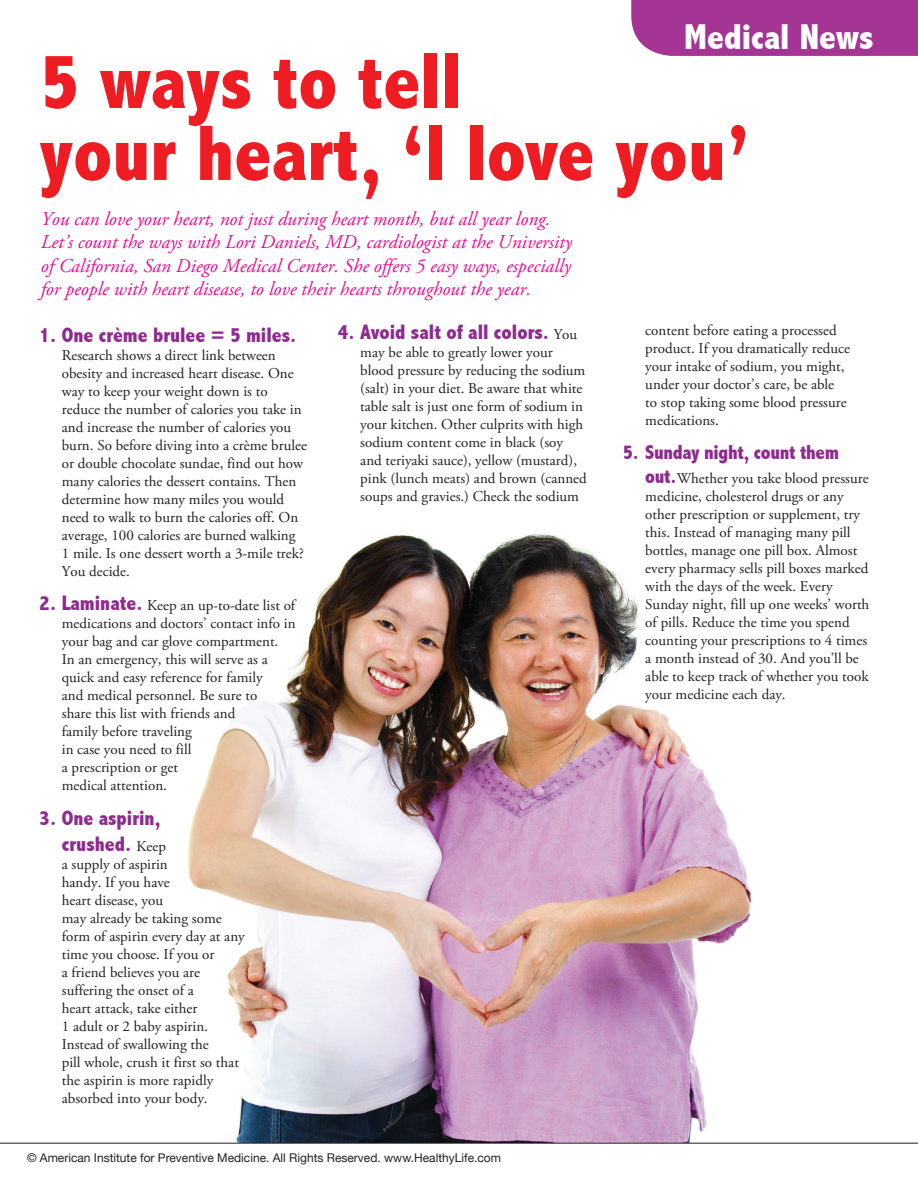
<style>
.page{position:relative;width:918px;height:1188px;background:#fff}
.page>*{position:absolute;margin:0;border:0;box-sizing:border-box;transform-origin:0 0}
.t1{font:800 condensed 79.5px "Abadi";color:#ee1d23}
.t2{font:800 condensed 36px "Abadi";color:#fff}
.t3{font:800 condensed 21px/25.2px "Abadi";color:#8f2a90;text-align:right}
.t4{font:800 condensed 20.25px "Abadi";letter-spacing:-.02em;color:#8f2a90}
.t5{font:italic 19.5px/23.4px "Adobe Garamond Pro";color:#ed0a8e}
.t6{font:15px/18px "Adobe Garamond Pro";color:#231f20}
.t7{font:12px "Helvetica Neue";color:#231f20}
.s1{font-family:"Adobe Garamond Pro";font-weight:400;font-stretch:normal;font-size:15px;color:#231f20}
.s2{font-family:"Abadi";font-weight:800;font-stretch:condensed;font-size:20.25px;color:#8f2a90}
.s3{font-family:"Abadi";font-weight:800;font-stretch:condensed;font-size:21px;color:#8f2a90}
</style>
<div class="page">
<img style="left:170px;top:533px;width:606px;height:610px">
<div style="left:631px;top:1px;width:287px;height:55px;background:#a53594"></div>
<hr style="left:0;top:0;width:918px;height:1px;background:#e6e7e9">
<hr style="left:0;top:1143px;width:918px;height:1px;background:#231f20">
<p class="t2" style="left:684px;top:16px;width:191px">Medical News</p>
<p class="t1" style="left:39px;top:35px;width:424px">5 ways to tell</p>
<p class="t1" style="left:39px;top:107px;width:711px">your heart, ‘I love you’</p>
<p class="t5" style="left:41px;top:207px;width:533px">You can love your heart, not just during heart month, but all year long.<br>Let’s count the ways with Lori Daniels, MD, cardiologist at the University of California, San Diego Medical Center. She offers 5 easy ways, especially for people with heart disease, to love their hearts throughout the year.</p>
<p class="t3" style="left:338px;top:319px;width:241px">4. Avoid salt of all colors. <span class="s1">You</span></p>
<p class="t6" style="left:360px;top:343px;width:228px">may be able to greatly lower your blood pressure by reducing the sodium (salt) in your diet. Be aware that white table salt is just one form of sodium in your kitchen. Other culprits with high sodium content come in black (soy and teriyaki sauce), yellow (mustard), pink (lunch meats) and brown (canned soups and gravies.) Check the sodium</p>
<p class="t6" style="left:645px;top:322px;width:206px">content before eating a processed product. If you dramatically reduce your intake of sodium, you might, under your doctor’s care, be able<br>to stop taking some blood pressure medications.</p>
<p class="t4" style="left:623px;top:440px;width:218px">5. Sunday night, count them</p>
<p class="t6" style="left:645px;top:470px;width:226px"><span class="s2">out.</span>Whether you take blood pressure medicine, cholesterol drugs or any other prescription or supplement, try this. Instead of managing many pill bottles, manage one pill box. Almost every pharmacy sells pill boxes marked with the days of the week. Every Sunday night, fill up one weeks’ worth of pills. Reduce the time you spend counting your prescriptions to 4 times a month instead of 30. And you’ll be able to keep track of whether you took your medicine each day.</p>
<p class="t3" style="left:39px;top:322px;width:259px">1. One crème brulee = 5 miles.</p>
<p class="t6" style="left:62px;top:346px;width:247px">Research shows a direct link between obesity and increased heart disease. One way to keep your weight down is to reduce the number of calories you take in and increase the number of calories you burn. So before diving into a crème brulee or double chocolate sundae, find out how many calories the dessert contains. Then determine how many miles you would need to walk to burn the calories off. On average, 100 calories are burned walking<br>1 mile. Is one dessert worth a 3-mile trek?<br>You decide.</p>
<p class="t6" style="left:62px;top:597px;width:235px;text-indent:-23px"><span class="s3">2. Laminate.</span> Keep an up-to-date list of medications and doctors’ contact info in your bag and car glove compartment.<br>In an emergency, this will serve as a quick and easy reference for family<br>and medical personnel. Be sure to<br>share this list with friends and<br>family before traveling<br>in case you need to fill<br>a prescription or get<br>medical attention.</p>
<p class="t3" style="left:39px;top:806px;width:128px">3. One aspirin, crushed. <span class="s1">Keep</span></p>
<p class="t6" style="left:62px;top:855px;width:184px">a supply of aspirin<br>handy. If you have<br>heart disease, you<br>may already be taking some form of aspirin every day at any time you choose. If you or<br>a friend believes you are suffering the onset of a<br>heart attack, take either<br>1 adult or 2 baby aspirin.<br>Instead of swallowing the<br>pill whole, crush it first so that the aspirin is more rapidly absorbed into your body.</p>
<p class="t7" style="left:27px;top:1150px;width:476px">© American Institute for Preventive Medicine. All Rights Reserved. www.HealthyLife.com</p>
</div>
